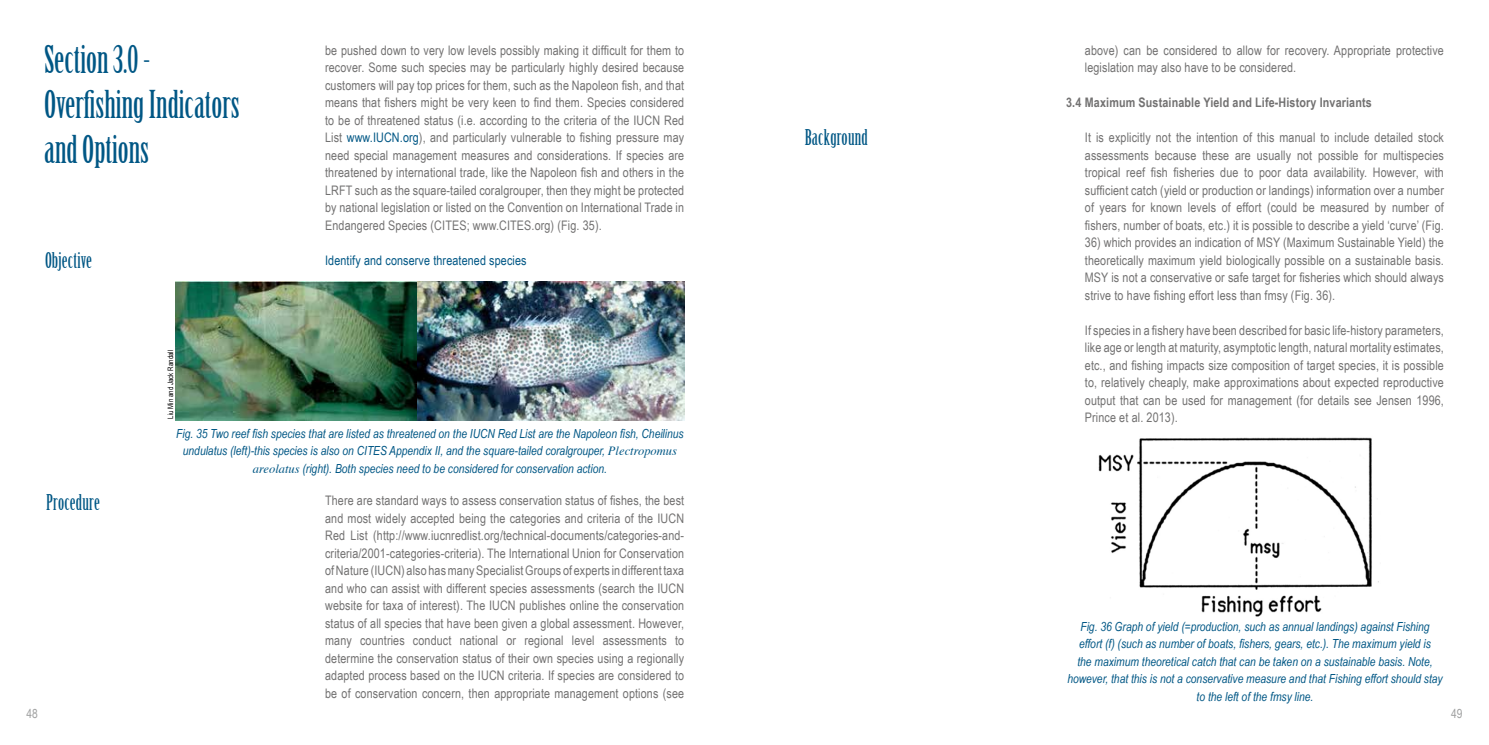
<style>
.page{position:relative;width:1489px;height:745px;background:#fff}
.page>*{position:absolute;margin:0;border:0;box-sizing:border-box;transform-origin:0 0}
.t1{font:37.5px/45px "Birch Std";color:#005785}
.t2{font:21.25px "Birch Std";letter-spacing:.01em;color:#005785}
.t3{font:13.12px/17.5px "Arial Narrow";letter-spacing:.01em;color:#727171;text-align:justify}
.t4{font:700 13.12px "Arial Narrow";letter-spacing:.01em;color:#727171}
.t5{font:13.12px "Arial Narrow";letter-spacing:.01em;color:#005785}
.t6{font:italic 12.5px/17.5px "Arial Narrow";color:#005785;text-align:center}
.t7{font:12.5px "Arial Narrow";color:#9fa0a0}
.t8{font:7.5px "Arial Narrow";color:#000}
.s1{color:#005785}
.s2{font-family:"Times"}
</style>
<div class="page">
<img style="left:176px;top:281px;width:508px;height:139px">
<img style="left:1098px;top:437px;width:281px;height:180px">
<h1 class="t1" style="left:44px;top:38px;width:197px">Section 3.0 -<br>Overfishing Indicators and Options</h1>
<h2 class="t2" style="left:45px;top:248px;width:49px">Objective</h2>
<p class="t8" style="left:165px;top:418px;width:70px;rotate:-90deg">Liu Min and Jack Randall</p>
<p class="t3" style="left:325px;top:41px;width:360px">be pushed down to very low levels possibly making it difficult for them to recover. Some such species may be particularly highly desired because customers will pay top prices for them, such as the Napoleon fish, and that means that fishers might be very keen to find them. Species considered to be of threatened status (i.e. according to the criteria of the IUCN Red List <span class="s1">www.IUCN.org</span>), and particularly vulnerable to fishing pressure may need special management measures and considerations. If species are threatened by international trade, like the Napoleon fish and others in the LRFT such as the square-tailed coralgrouper, then they might be protected by national legislation or listed on the Convention on International Trade in Endangered Species (CITES; www.CITES.org) (Fig. 35).</p>
<p class="t5" style="left:325px;top:250px;width:203px">Identify and conserve threatened species</p>
<h2 class="t2" style="left:46px;top:489px;width:55px">Procedure</h2>
<p class="t6" style="left:176px;top:424px;width:509px">Fig. 35 Two reef fish species that are listed as threatened on the IUCN Red List are the Napoleon fish, Cheilinus undulatus (left)-this species is also on CITES Appendix II, and the square-tailed coralgrouper, <span class="s2">Plectropomus areolatus</span> (right). Both species need to be considered for conservation action.</p>
<p class="t3" style="left:325px;top:491px;width:360px">There are standard ways to assess conservation status of fishes, the best and most widely accepted being the categories and criteria of the IUCN Red List (http://www.iucnredlist.org/technical-documents/categories-and&shy;criteria/2001-categories-criteria). The International Union for Conservation of Nature (IUCN) also has many Specialist Groups of experts in different taxa and who can assist with different species assessments (search the IUCN website for taxa of interest). The IUCN publishes online the conservation status of all species that have been given a global assessment. However, many countries conduct national or regional level assessments to determine the conservation status of their own species using a regionally adapted process based on the IUCN criteria. If species are considered to be of conservation concern, then appropriate management options (see</p>
<h2 class="t2" style="left:804px;top:126px;width:65px">Background</h2>
<p class="t3" style="left:1084px;top:41px;width:360px">above) can be considered to allow for recovery. Appropriate protective legislation may also have to be considered.</p>
<p class="t4" style="left:1066px;top:92px;width:307px">3.4 Maximum Sustainable Yield and Life-History Invariants</p>
<p class="t3" style="left:1084px;top:128px;width:360px">It is explicitly not the intention of this manual to include detailed stock assessments because these are usually not possible for multispecies tropical reef fish fisheries due to poor data availability. However, with sufficient catch (yield or production or landings) information over a number of years for known levels of effort (could be measured by number of fishers, number of boats, etc.) it is possible to describe a yield ‘curve’ (Fig.</p>
<p class="t3" style="left:1084px;top:233px;width:360px">36) which provides an indication of MSY (Maximum Sustainable Yield) the theoretically maximum yield biologically possible on a sustainable basis.<br>MSY is not a conservative or safe target for fisheries which should always strive to have fishing effort less than fmsy (Fig. 36).</p>
<p class="t3" style="left:1084px;top:321px;width:360px">If species in a fishery have been described for basic life-history parameters, like age or length at maturity, asymptotic length, natural mortality estimates, etc., and fishing impacts size composition of target species, it is possible to, relatively cheaply, make approximations about expected reproductive output that can be used for management (for details see Jensen 1996, Prince et al. 2013).</p>
<p class="t6" style="left:1067px;top:617px;width:377px">Fig. 36 Graph of yield (=production, such as annual landings) against Fishing effort (f) (such as number of boats, fishers, gears, etc.). The maximum yield is<br>the maximum theoretical catch that can be taken on a sustainable basis. Note, however, that this is not a conservative measure and that Fishing effort should stay to the left of the fmsy line.</p>
<p class="t7" style="left:27px;top:704px;width:13px">48</p>
<p class="t7" style="left:1450px;top:704px;width:13px">49</p>
</div>
